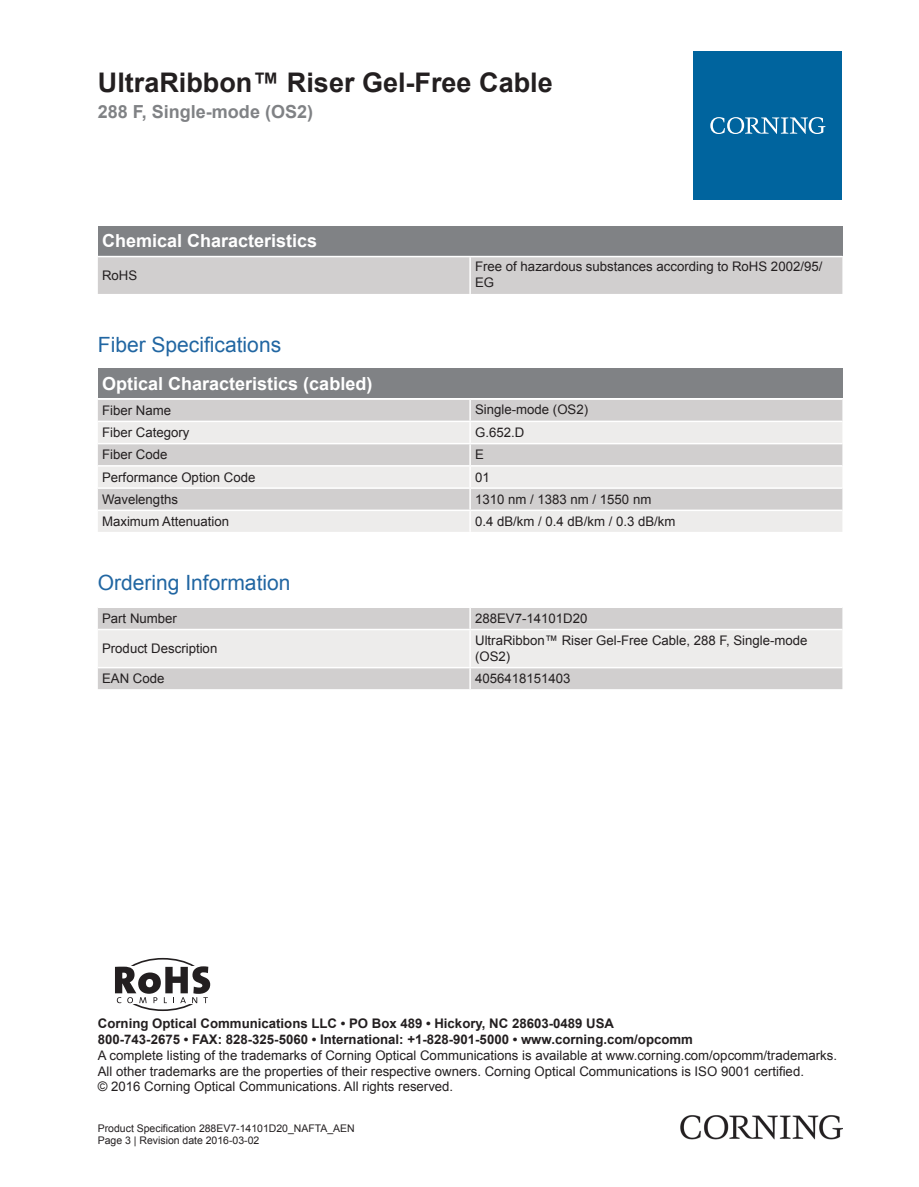
<style>
.page{position:relative;width:919px;height:1187px;background:#fff}
.page>*{position:absolute;margin:0;border:0;box-sizing:border-box;transform-origin:0 0}
.t1{font:700 27px "Arial";color:#231f20}
.t2{font:21px "Arial";color:#2166a2}
.t3{font:700 18px "Arial";color:#fff}
.t4{font:700 18px "Arial";color:#808285}
.t5{font:13.2px/15.9px "Arial";color:#231f20}
.t6{font:700 13.2px/15.9px "Arial";color:#231f20}
.t7{font:10.5px/12.6px "Arial";color:#231f20}
</style>
<div class="page">
<div style="left:98px;top:226px;width:744px;height:30px;background:#808285"></div>
<div style="left:98px;top:257px;width:744px;height:37px;background:#d1cfcf"></div>
<hr style="left:469px;top:257px;width:2px;height:37px;background:#fff">
<div style="left:98px;top:368px;width:744px;height:30px;background:#808285"></div>
<div style="left:98px;top:400px;width:744px;height:20px;background:#d1cfcf"></div>
<svg style="left:98px;top:422px;width:744px;height:110px;background:#e2e0e0"></svg>
<hr style="left:469px;top:400px;width:2px;height:20px;background:#fff">
<hr style="left:469px;top:422px;width:2px;height:21px;background:#fff">
<hr style="left:469px;top:444px;width:2px;height:21px;background:#fff">
<hr style="left:469px;top:466px;width:2px;height:21px;background:#fff">
<hr style="left:469px;top:489px;width:2px;height:20px;background:#fff">
<hr style="left:469px;top:511px;width:2px;height:21px;background:#fff">
<hr style="left:98px;top:443px;width:372px;height:1px;background:#fff">
<hr style="left:470px;top:443px;width:372px;height:1px;background:#fff">
<hr style="left:98px;top:465px;width:372px;height:1px;background:#fff">
<hr style="left:470px;top:465px;width:372px;height:1px;background:#fff">
<hr style="left:98px;top:487px;width:372px;height:2px;background:#fff">
<hr style="left:470px;top:487px;width:372px;height:2px;background:#fff">
<hr style="left:98px;top:509px;width:372px;height:2px;background:#fff">
<hr style="left:470px;top:509px;width:372px;height:2px;background:#fff">
<div style="left:98px;top:608px;width:744px;height:81px;background:#d1cfcf"></div>
<div style="left:98px;top:630px;width:744px;height:36px;background:#edeceb"></div>
<hr style="left:469px;top:608px;width:2px;height:20px;background:#fff">
<hr style="left:469px;top:630px;width:2px;height:36px;background:#fff">
<hr style="left:469px;top:668px;width:2px;height:21px;background:#fff">
<hr style="left:98px;top:628px;width:372px;height:2px;background:#fff">
<hr style="left:470px;top:628px;width:372px;height:2px;background:#fff">
<hr style="left:98px;top:666px;width:372px;height:2px;background:#fff">
<hr style="left:470px;top:666px;width:372px;height:2px;background:#fff">
<div style="left:693px;top:51px;width:149px;height:149px;background:#00649e"></div>
<svg style="left:710px;top:117px;width:115px;height:17px"></svg>
<img style="left:680px;top:1115px;width:162px;height:24px">
<div style="left:118px;top:957px;width:90px;height:53px;border:2px solid #231f20;border-radius:50%"></div>
<div style="left:98px;top:966px;width:123px;height:38px;background:#fff"></div>
<svg style="left:115px;top:966px;width:95px;height:37px"></svg>
<h1 class="t1" style="left:98px;top:64px;width:456px">UltraRibbon™ Riser Gel-Free Cable</h1>
<h3 class="t4" style="left:98px;top:100px;width:217px">288 F, Single-mode (OS2)</h3>
<h3 class="t3" style="left:102px;top:229px;width:217px">Chemical Characteristics</h3>
<p class="t5" style="left:102px;top:268px;width:37px">RoHS</p>
<p class="t5" style="left:475px;top:258px;width:349px">Free of hazardous substances according to RoHS 2002/95/<br>EG</p>
<h2 class="t2" style="left:98px;top:330px;width:185px">Fiber Specifications</h2>
<h3 class="t3" style="left:102px;top:371px;width:272px">Optical Characteristics (cabled)</h3>
<p class="t5" style="left:102px;top:402px;width:70px">Fiber Name</p>
<p class="t5" style="left:475px;top:401px;width:114px">Single-mode (OS2)</p>
<p class="t5" style="left:102px;top:425px;width:89px">Fiber Category</p>
<p class="t5" style="left:475px;top:425px;width:51px">G.652.D</p>
<p class="t5" style="left:102px;top:447px;width:67px">Fiber Code</p>
<p class="t5" style="left:475px;top:447px;width:10px">E</p>
<p class="t5" style="left:102px;top:469px;width:155px">Performance Option Code</p>
<p class="t5" style="left:475px;top:469px;width:16px">01</p>
<p class="t5" style="left:102px;top:491px;width:77px">Wavelengths</p>
<p class="t5" style="left:475px;top:491px;width:178px">1310 nm / 1383 nm / 1550 nm</p>
<p class="t5" style="left:102px;top:513px;width:128px">Maximum Attenuation</p>
<p class="t5" style="left:475px;top:513px;width:202px">0.4 dB/km / 0.4 dB/km / 0.3 dB/km</p>
<h2 class="t2" style="left:98px;top:568px;width:194px">Ordering Information</h2>
<p class="t5" style="left:102px;top:610px;width:76px">Part Number</p>
<p class="t5" style="left:475px;top:610px;width:114px">288EV7-14101D20</p>
<p class="t5" style="left:102px;top:640px;width:117px">Product Description</p>
<p class="t5" style="left:475px;top:633px;width:334px">UltraRibbon™ Riser Gel-Free Cable, 288 F, Single-mode (OS2)</p>
<p class="t5" style="left:102px;top:671px;width:64px">EAN Code</p>
<p class="t5" style="left:475px;top:671px;width:97px">4056418151403</p>
<p class="t6" style="left:98px;top:1015px;width:596px">Corning Optical Communications LLC • PO Box 489 • Hickory, NC 28603-0489 USA<br>800-743-2675 • FAX: 828-325-5060 • International: +1-828-901-5000 • www.corning.com/opcomm</p>
<p class="t5" style="left:98px;top:1047px;width:740px">A complete listing of the trademarks of Corning Optical Communications is available at www.corning.com/opcomm/trademarks.<br>All other trademarks are the properties of their respective owners. Corning Optical Communications is ISO 9001 certified.<br>© 2016 Corning Optical Communications. All rights reserved.</p>
<p class="t7" style="left:98px;top:1121px;width:258px">Product Specification 288EV7-14101D20_NAFTA_AEN<br>Page 3 | Revision date 2016-03-02</p>
</div>
